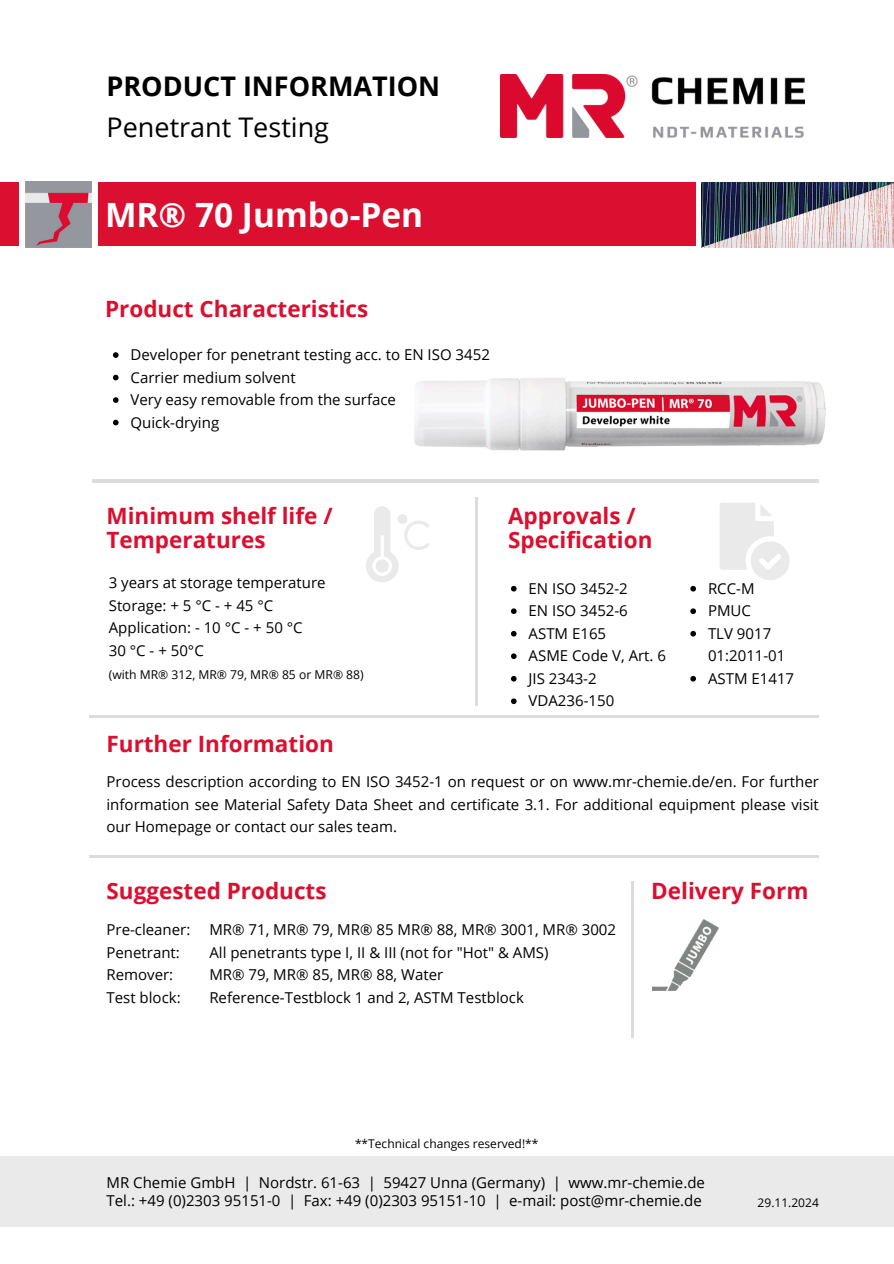
<style>
.page{position:relative;width:894px;height:1264px;background:#fff}
.page>*{position:absolute;margin:0;border:0;box-sizing:border-box;transform-origin:0 0}
.t1{font:700 33.45px "Open Sans";color:#fefefe}
.t2{font:700 27px "Open Sans";color:#000}
.t3{font:27px "Open Sans";color:#000}
.t4{font:700 22.5px/23.7px "Open Sans";color:#db0f2f}
.t5{font:15px/22.5px "Open Sans";color:#000}
.t6{font:12.15px "Open Sans";color:#000}
.t7{font:12px "Open Sans";color:#000}
</style>
<div class="page">
<hr style="left:89px;top:715px;width:729px;height:2px;background:#94959d">
<hr style="left:92px;top:479px;width:726px;height:3px;background:#94959d">
<hr style="left:89px;top:855px;width:729px;height:2px;background:#94959d">
<hr style="left:475px;top:497px;width:2px;height:209px;background:#94959d">
<img style="left:501px;top:74px;width:303px;height:63px">
<div style="left:98px;top:182px;width:597px;height:64px;background:#db0f2f"></div>
<div style="left:0;top:1156px;width:893px;height:71px;background:#e9eae9"></div>
<hr style="left:630px;top:881px;width:3px;height:157px;background:#94959d">
<img style="left:701px;top:182px;width:191px;height:65px">
<img style="left:25px;top:181px;width:67px;height:66px">
<div style="left:0;top:182px;width:19px;height:64px;background:#db0f2f"></div>
<svg style="left:511px;top:586px;width:5px;height:5px"></svg>
<svg style="left:511px;top:608px;width:5px;height:6px"></svg>
<svg style="left:511px;top:631px;width:5px;height:5px"></svg>
<svg style="left:511px;top:653px;width:5px;height:6px"></svg>
<svg style="left:511px;top:676px;width:5px;height:5px"></svg>
<svg style="left:511px;top:698px;width:5px;height:6px"></svg>
<svg style="left:113px;top:352px;width:5px;height:6px"></svg>
<svg style="left:113px;top:375px;width:5px;height:5px"></svg>
<svg style="left:113px;top:397px;width:5px;height:6px"></svg>
<svg style="left:113px;top:420px;width:5px;height:5px"></svg>
<svg style="left:690px;top:586px;width:5px;height:5px"></svg>
<svg style="left:690px;top:608px;width:5px;height:6px"></svg>
<svg style="left:690px;top:631px;width:5px;height:5px"></svg>
<svg style="left:690px;top:676px;width:5px;height:5px"></svg>
<img style="left:414px;top:378px;width:412px;height:73px">
<svg style="left:720px;top:503px;width:69px;height:77px"></svg>
<div style="left:397px;top:514px;width:10px;height:10px;background:#e9eae9;border-radius:50%"></div>
<svg style="left:404px;top:521px;width:25px;height:29px"></svg>
<svg style="left:366px;top:506px;width:32px;height:76px"></svg>
<img style="left:652px;top:919px;width:67px;height:72px">
<h2 class="t2" style="left:106px;top:67px;width:335px">PRODUCT INFORMATION</h2>
<h2 class="t3" style="left:106px;top:108px;width:224px">Penetrant Testing</h2>
<h3 class="t1" style="left:105px;top:191px;width:319px">MR® 70 Jumbo-Pen</h3>
<p class="t4" style="left:105px;top:296px;width:265px">Product Characteristics</p>
<p class="t5" style="left:130px;top:343px;width:361px">Developer for penetrant testing acc. to EN ISO 3452</p>
<h3 class="t5" style="left:130px;top:365px;width:167px">Carrier medium solvent</h3>
<h3 class="t5" style="left:130px;top:388px;width:267px">Very easy removable from the surface</h3>
<p class="t5" style="left:130px;top:410px;width:90px">Quick-drying</p>
<p class="t4" style="left:106px;top:503px;width:227px">Minimum shelf life /<br>Temperatures</p>
<p class="t5" style="left:109px;top:571px;width:218px">3 years at storage temperature<br>Storage: + 5 °C - + 45 °C<br>Application: - 10 °C - + 50 °C<br>30 °C - + 50°C</p>
<h4 class="t6" style="left:109px;top:666px;width:256px">(with MR® 312, MR® 79, MR® 85 or MR® 88)</h4>
<p class="t4" style="left:106px;top:731px;width:229px">Further Information</p>
<h4 class="t4" style="left:508px;top:503px;width:146px">Approvals /<br>Specification</h4>
<h1 class="t5" style="left:528px;top:576px;width:101px">EN ISO 3452-2</h1>
<p class="t5" style="left:528px;top:599px;width:101px">EN ISO 3452-6</p>
<h3 class="t5" style="left:528px;top:621px;width:79px">ASTM E165</h3>
<p class="t5" style="left:528px;top:644px;width:139px">ASME Code V, Art. 6</p>
<p class="t5" style="left:528px;top:666px;width:69px">JIS 2343-2</p>
<p class="t5" style="left:528px;top:689px;width:87px">VDA236-150</p>
<p class="t5" style="left:707px;top:576px;width:48px">RCC-M</p>
<p class="t5" style="left:707px;top:599px;width:44px">PMUC</p>
<p class="t5" style="left:707px;top:621px;width:79px">TLV 9017<br>01:2011-01</p>
<p class="t5" style="left:707px;top:666px;width:88px">ASTM E1417</p>
<p class="t5" style="left:106px;top:770px;width:713px;text-align:justify">Process description according to EN ISO 3452-1 on request or on www.mr-chemie.de/en. For further information see Material Safety Data Sheet and certificate 3.1. For additional equipment please visit our Homepage or contact our sales team.</p>
<p class="t4" style="left:106px;top:878px;width:221px">Suggested Products</p>
<p class="t5" style="left:106px;top:918px;width:85px">Pre-cleaner:<br>Penetrant:<br>Remover:<br>Test block:</p>
<p class="t5" style="left:209px;top:918px;width:408px">MR® 71, MR® 79, MR® 85 MR® 88, MR® 3001, MR® 3002<br>All penetrants type I, II &amp; III (not for "Hot" &amp; AMS)<br>MR® 79, MR® 85, MR® 88, Water<br>Reference-Testblock 1 and 2, ASTM Testblock</p>
<p class="t4" style="left:651px;top:878px;width:159px">Delivery Form</p>
<p class="t7" style="left:355px;top:1134px;width:185px">**Technical changes reserved!**</p>
<p class="t5" style="left:106px;top:1173px;width:599px;line-height:18px">MR Chemie GmbH | Nordstr. 61-63 | 59427 Unna (Germany) | www.mr-chemie.de<br>Tel.: +49 (0)2303 95151-0 | Fax: +49 (0)2303 95151-10 | e-mail: post@mr-chemie.de</p>
<h3 class="t7" style="left:757px;top:1193px;width:63px">29.11.2024</h3>
</div>
